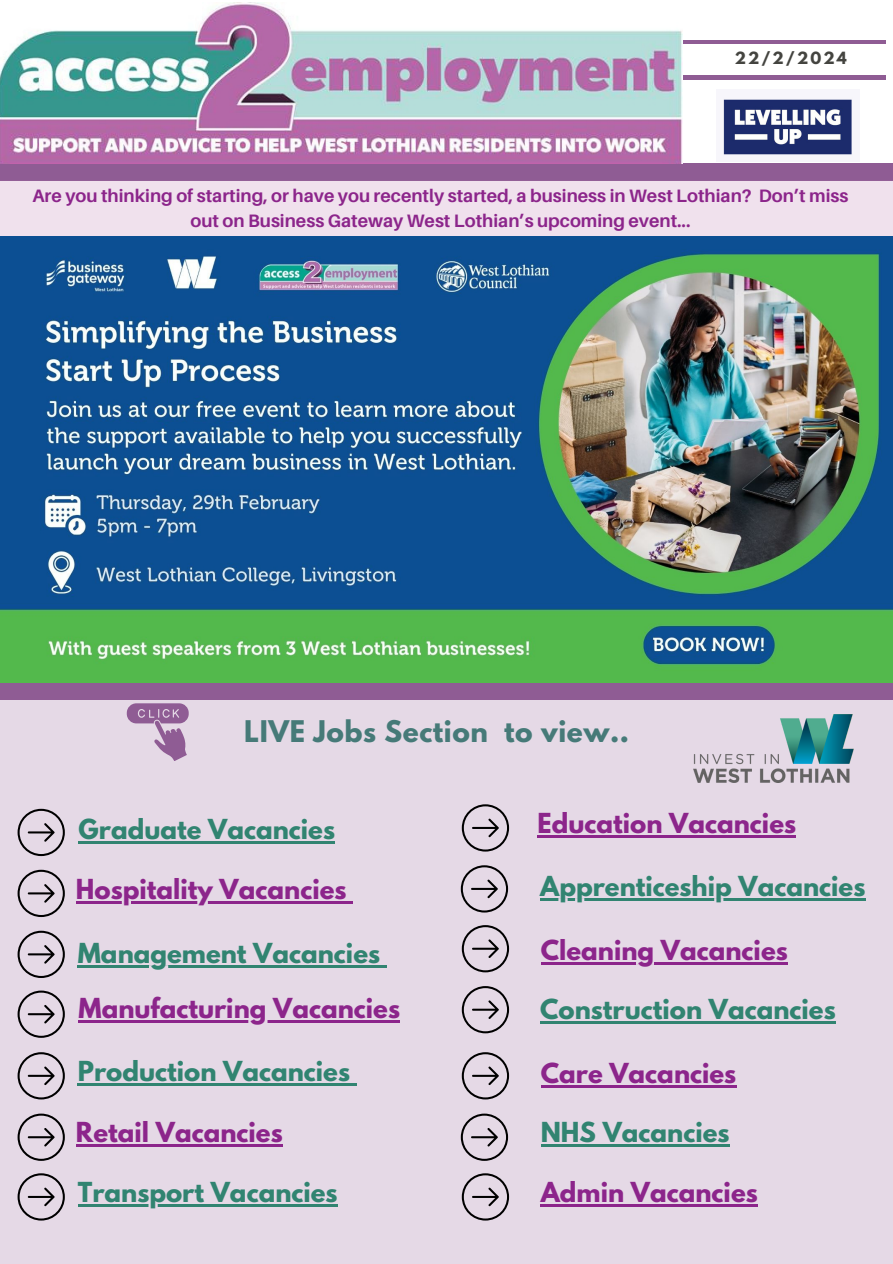
<style>
.page{position:relative;width:893px;height:1264px;background:#fff}
.page>*{position:absolute;margin:0;border:0;box-sizing:border-box;transform-origin:0 0}
.t1{font:700 26.4px "League Spartan";letter-spacing:.02em;color:#318471}
.t2{font:700 24.45px "League Spartan";color:#318471}
.t3{font:700 24.45px "League Spartan";color:#8c258b}
.t4{font:700 18px/24.8px "Aileron";color:#8c258b;text-align:center}
.t5{font:700 15px "League Spartan";letter-spacing:.14em;color:#444440}
</style>
<div class="page">
<img style="left:723px;top:99px;width:129px;height:56px">
<hr style="left:79px;top:76px;width:806px;height:3px;background:#8f5c94">
<hr style="left:83px;top:40px;width:802px;height:4px;background:#8f5c94">
<div style="left:0;top:164px;width:892px;height:17px;background:#8f5c94"></div>
<img style="left:0;top:3px;width:682px;height:161px">
<div style="left:0;top:698px;width:892px;height:565px;background:#e5d9e6"></div>
<hr style="left:540px;top:1204px;width:217px;height:2px;background:#8c258b">
<svg style="left:18px;top:869px;width:47px;height:48px"></svg>
<svg style="left:18px;top:808px;width:47px;height:48px"></svg>
<svg style="left:462px;top:986px;width:47px;height:47px"></svg>
<svg style="left:18px;top:990px;width:47px;height:47px"></svg>
<svg style="left:18px;top:930px;width:47px;height:48px"></svg>
<svg style="left:18px;top:1113px;width:47px;height:47px"></svg>
<svg style="left:18px;top:1052px;width:47px;height:47px"></svg>
<svg style="left:18px;top:1173px;width:47px;height:47px"></svg>
<img style="left:693px;top:715px;width:160px;height:67px">
<div style="left:0;top:181px;width:892px;height:55px;background:#f0e1ed"></div>
<img style="left:0;top:236px;width:892px;height:447px">
<hr style="left:540px;top:1084px;width:196px;height:3px;background:#8c258b">
<hr style="left:540px;top:961px;width:114px;height:3px;background:#8c258b">
<hr style="left:654px;top:961px;width:133px;height:3px;background:#8c258b">
<hr style="left:537px;top:835px;width:259px;height:2px;background:#8c258b">
<hr style="left:540px;top:1021px;width:295px;height:3px;background:#318471">
<hr style="left:540px;top:898px;width:325px;height:3px;background:#318471">
<hr style="left:79px;top:1020px;width:321px;height:2px;background:#8c258b">
<hr style="left:78px;top:965px;width:302px;height:3px;background:#318471">
<svg style="left:380px;top:965px;width:7px;height:3px"></svg>
<hr style="left:78px;top:1083px;width:272px;height:2px;background:#318471">
<svg style="left:350px;top:1083px;width:7px;height:2px"></svg>
<hr style="left:76px;top:1144px;width:207px;height:3px;background:#8c258b">
<hr style="left:76px;top:901px;width:270px;height:2px;background:#8c258b">
<svg style="left:346px;top:901px;width:7px;height:2px"></svg>
<hr style="left:78px;top:1204px;width:259px;height:2px;background:#318471">
<hr style="left:79px;top:841px;width:256px;height:2px;background:#318471">
<hr style="left:540px;top:1144px;width:189px;height:2px;background:#318471">
<div style="left:0;top:683px;width:892px;height:16px;background:#8f5c94"></div>
<svg style="left:462px;top:804px;width:47px;height:47px"></svg>
<svg style="left:461px;top:865px;width:47px;height:47px"></svg>
<svg style="left:462px;top:925px;width:47px;height:47px"></svg>
<svg style="left:462px;top:1052px;width:47px;height:47px"></svg>
<svg style="left:461px;top:1113px;width:47px;height:47px"></svg>
<svg style="left:462px;top:1173px;width:47px;height:47px"></svg>
<p class="t5" style="left:734px;top:50px;width:113px">22/2/2024</p>
<h1 class="t4" style="left:32px;top:183px;width:817px">Are you thinking of starting, or have you recently started, a business in West Lothian? Don’t miss out on Business Gateway West Lothian’s upcoming event...</h1>
<p class="t1" style="left:244px;top:718px;width:386px">LIVE Jobs Section to view..</p>
<h1 class="t2" style="left:79px;top:816px;width:258px">Graduate Vacancies</h1>
<p class="t3" style="left:537px;top:811px;width:260px">Education Vacancies</p>
<h1 class="t3" style="left:76px;top:876px;width:272px">Hospitality Vacancies</h1>
<p class="t2" style="left:540px;top:874px;width:326px">Apprenticeship Vacancies</p>
<p class="t2" style="left:78px;top:941px;width:304px">Management Vacancies</p>
<p class="t3" style="left:540px;top:937px;width:248px">Cleaning Vacancies</p>
<h1 class="t3" style="left:79px;top:996px;width:323px">Manufacturing Vacancies</h1>
<p class="t2" style="left:540px;top:997px;width:297px">Construction Vacancies</p>
<h1 class="t2" style="left:78px;top:1059px;width:274px">Production Vacancies</h1>
<p class="t3" style="left:76px;top:1120px;width:208px">Retail Vacancies</p>
<p class="t3" style="left:540px;top:1060px;width:197px">Care Vacancies</p>
<p class="t2" style="left:540px;top:1120px;width:190px">NHS Vacancies</p>
<p class="t2" style="left:78px;top:1180px;width:261px">Transport Vacancies</p>
<p class="t3" style="left:540px;top:1180px;width:218px">Admin Vacancies</p>
</div>
